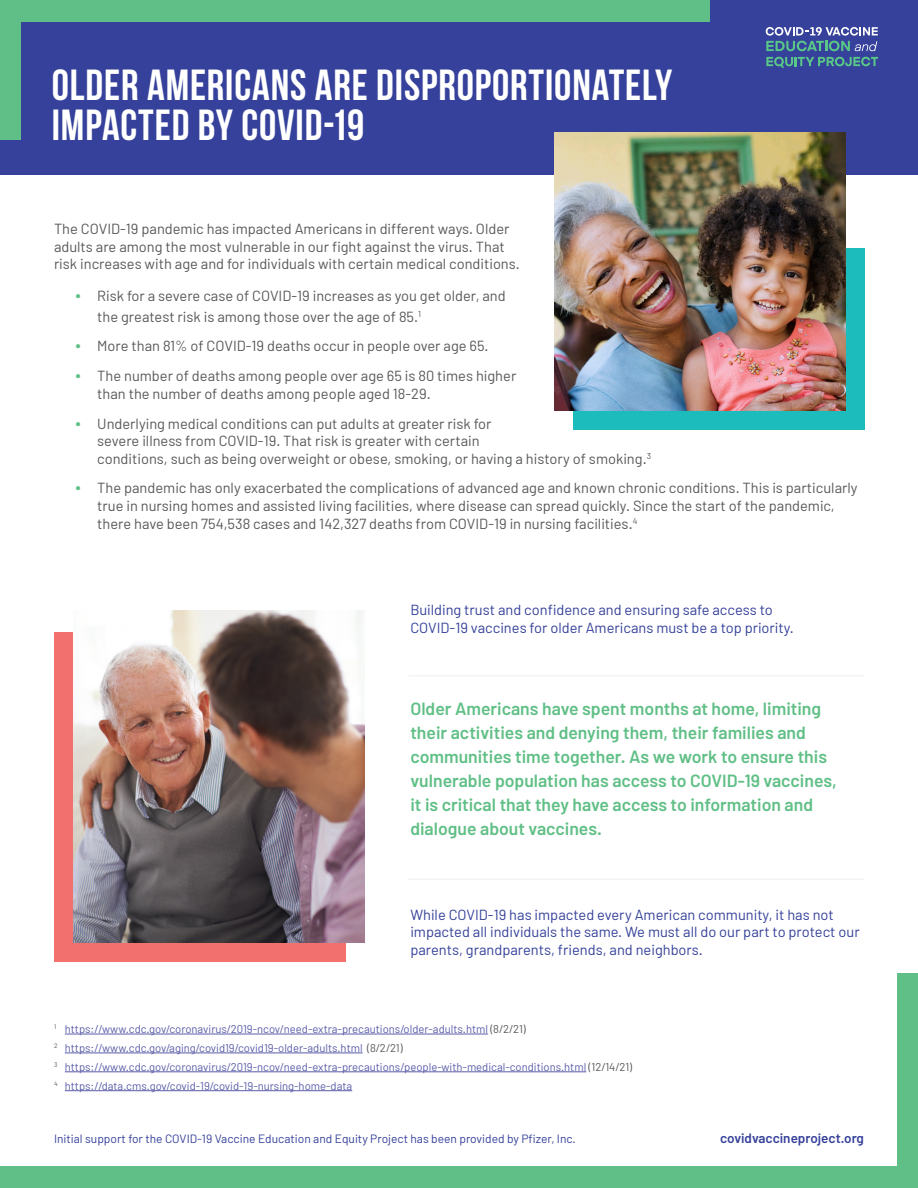
<style>
.page{position:relative;width:918px;height:1188px;background:#fff}
.page>*{position:absolute;margin:0;border:0;box-sizing:border-box;transform-origin:0 0}
.Heading{font:43.5px/40.5px "Bebas Neue";letter-spacing:.02em;color:#fff}
.Body_Copy{font:600 17.7px/24px "Barlow";color:#60bf86}
.Body_Copy-2{font:14.7px/17.5px "Barlow";color:#57585a}
.Body_Copy-3{font:14.7px/17.5px "Barlow";color:#35419a}
.Body_Copy-4{font:600 13.5px "Barlow";color:#35419a}
.Body_Copy-5{font:12px "Barlow";color:#35419a}
.Body_Copy-6{font:11.25px "Barlow";color:#595ca8}
.s1{font-size:17.7px;color:#60bf86}
.s2{color:#57585a}
</style>
<div class="page">
<div style="left:0;top:0;width:918px;height:175px;background:#35419a"></div>
<svg style="left:766px;top:27px;width:112px;height:24px"></svg>
<svg style="left:766px;top:57px;width:112px;height:11px"></svg>
<div style="left:897px;top:974px;width:21px;height:214px;background:#60bf86"></div>
<div style="left:0;top:1166px;width:918px;height:22px;background:#60bf86"></div>
<div style="left:574px;top:248px;width:291px;height:182px;background:#1cbcbd"></div>
<img style="left:554px;top:132px;width:291px;height:279px">
<hr style="left:65px;top:1034px;width:423px;height:1px;background:#595ca8">
<hr style="left:65px;top:1053px;width:298px;height:1px;background:#595ca8">
<hr style="left:65px;top:1072px;width:521px;height:1px;background:#595ca8">
<hr style="left:65px;top:1090px;width:287px;height:1px;background:#595ca8">
<div style="left:54px;top:632px;width:291px;height:330px;background:#f2706d"></div>
<img style="left:74px;top:610px;width:291px;height:332px">
<div style="left:0;top:0;width:21px;height:139px;background:#60bf86"></div>
<div style="left:0;top:0;width:710px;height:22px;background:#60bf86"></div>
<hr style="left:408px;top:675px;width:456px;height:2px;background:#f2f3f4">
<hr style="left:408px;top:878px;width:456px;height:2px;background:#f2f3f4">
<p class="Heading" style="left:52px;top:64px;width:622px">OLDER AMERICANS ARE DISPROPORTIONATELY<br>IMPACTED BY COVID-19</p>
<p class="Body_Copy-2" style="left:54px;top:220px;width:467px">The COVID-19 pandemic has impacted Americans in different ways. Older adults are among the most vulnerable in our fight against the virus. That risk increases with age and for individuals with certain medical conditions.</p>
<p class="Body_Copy-2" style="left:97px;top:284px;width:410px;line-height:21.1px;text-indent:-22px"><span class="s1">•</span> Risk for a severe case of COVID-19 increases as you get older, and the greatest risk is among those over the age of 85.<sup>1</sup></p>
<p class="Body_Copy-2" style="left:76px;top:337px;width:415px"><span class="s1">•</span> More than 81% of COVID-19 deaths occur in people over age 65.</p>
<p class="Body_Copy-2" style="left:97px;top:367px;width:421px;text-indent:-22px"><span class="s1">•</span> The number of deaths among people over age 65 is 80 times higher than the number of deaths among people aged 18-29.</p>
<p class="Body_Copy-2" style="left:97px;top:414px;width:555px;text-indent:-22px"><span class="s1">•</span> Underlying medical conditions can put adults at greater risk for<br>severe illness from COVID-19. That risk is greater with certain<br>conditions, such as being overweight or obese, smoking, or having a history of smoking.<sup>3</sup></p>
<p class="Body_Copy-2" style="left:97px;top:479px;width:762px;text-indent:-22px"><span class="s1">•</span> The pandemic has only exacerbated the complications of advanced age and known chronic conditions. This is particularly true in nursing homes and assisted living facilities, where disease can spread quickly. Since the start of the pandemic, there have been 754,538 cases and 142,327 deaths from COVID-19 in nursing facilities.<sup>4</sup></p>
<p class="Body_Copy-3" style="left:410px;top:601px;width:385px">Building trust and confidence and ensuring safe access to<br>COVID-19 vaccines for older Americans must be a top priority.</p>
<p class="Body_Copy" style="left:410px;top:696px;width:428px">Older Americans have spent months at home, limiting their activities and denying them, their families and communities time together. As we work to ensure this vulnerable population has access to COVID-19 vaccines, it is critical that they have access to information and dialogue about vaccines.</p>
<p class="Body_Copy-3" style="left:410px;top:905px;width:451px">While COVID-19 has impacted every American community, it has not impacted all individuals the same. We must all do our part to protect our parents, grandparents, friends, and neighbors.</p>
<p class="Body_Copy-6" style="left:54px;top:1022px;width:473px"><sup>1</sup> https://www.cdc.gov/coronavirus/2019-ncov/need-extra-precautions/older-adults.html <span class="s2">(8/2/21)</span></p>
<p class="Body_Copy-6" style="left:54px;top:1041px;width:350px"><sup>2</sup> https://www.cdc.gov/aging/covid19/covid19-older-adults.html <span class="s2">(8/2/21)</span></p>
<p class="Body_Copy-6" style="left:54px;top:1060px;width:580px"><sup>3</sup> https://www.cdc.gov/coronavirus/2019-ncov/need-extra-precautions/people-with-medical-conditions.html <span class="s2">(12/14/21)</span></p>
<p class="Body_Copy-6" style="left:54px;top:1079px;width:300px"><sup>4</sup> https://data.cms.gov/covid-19/covid-19-nursing-home-data</p>
<p class="Body_Copy-5" style="left:54px;top:1131px;width:523px">Initial support for the COVID-19 Vaccine Education and Equity Project has been provided by Pfizer, Inc.</p>
<p class="Body_Copy-4" style="left:720px;top:1130px;width:145px">covidvaccineproject.org</p>
</div>
